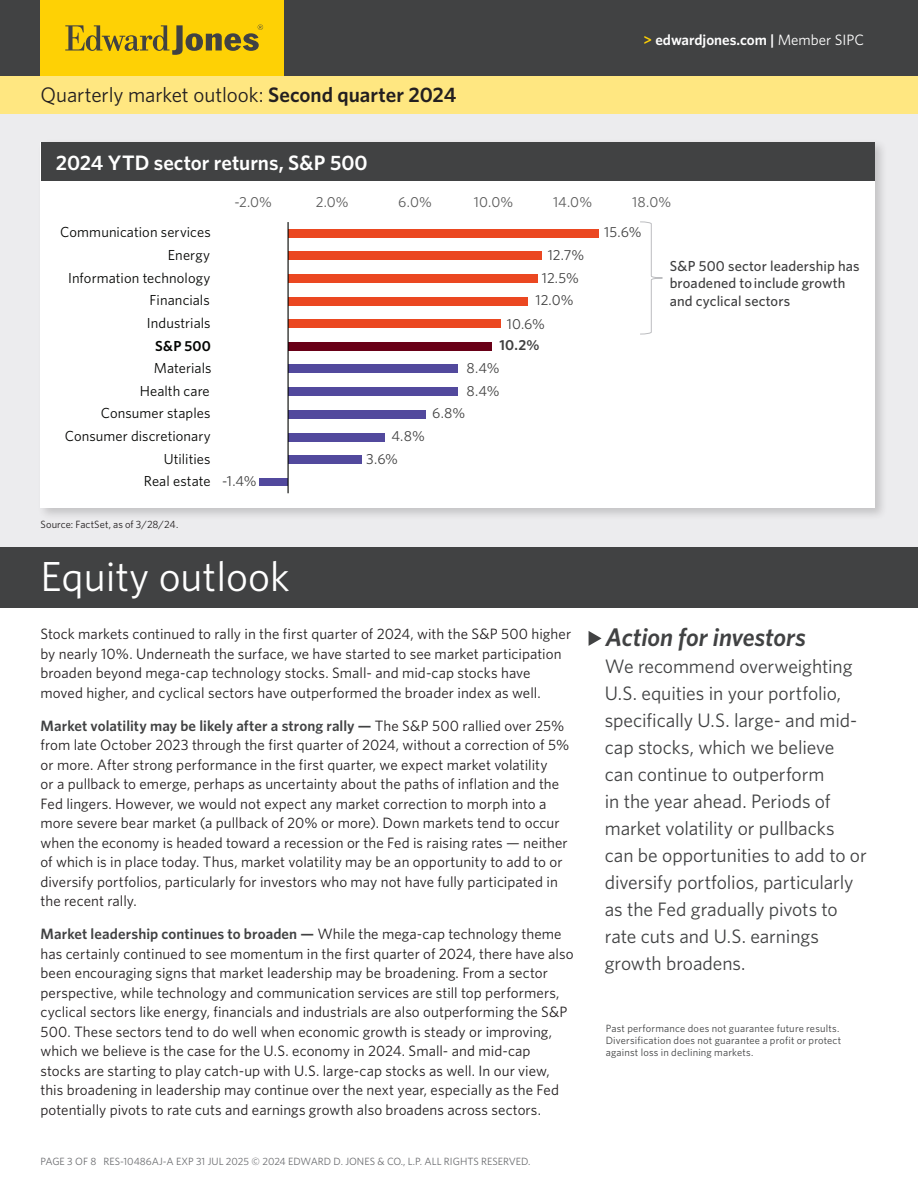
<style>
.page{position:relative;width:918px;height:1188px;background:#fff}
.page>*{position:absolute;margin:0;border:0;box-sizing:border-box;transform-origin:0 0}
.t1{font:42px "Whitney";color:#fff}
.t2{font:italic 600 25.5px "Whitney";color:#414243}
.t3{font:21px "Whitney";letter-spacing:-.005em;color:#231f20}
.t4{font:600 20.85px "Whitney";color:#fff}
.t5{font:19.5px/27px "Whitney";letter-spacing:-.005em;color:#414243}
.t6{font:15px/19.5px "Whitney";letter-spacing:.005em;color:#231f20}
.t7{font:600 15px "Whitney";color:#fff}
.t8{font:14.55px/22.6px "Whitney";letter-spacing:.005em;color:#040503;text-align:justify}
.t9{font:500 14.55px/17.7px "Whitney";letter-spacing:.01em;color:#3e3e3f}
.t10{font:14.55px/22.6px "Whitney";letter-spacing:-.005em;color:#404040}
.t11{font:14.55px "Whitney";color:#595959}
.t12{font:600 14.55px "Whitney";color:#040503}
.t13{font:600 14.55px "Whitney";color:#404040}
.t14{font:10.5px/12px "Whitney";letter-spacing:.02em;color:#414243}
.t15{font:10.5px "Whitney";color:#6c6d70}
.t16{font:10.5px "Whitney";letter-spacing:.005em;color:#231f20}
.s1{font-weight:600}
.s2{color:#fed105}
.s3{font-weight:400}
.s4{font-weight:600;color:#414243}
</style>
<div class="page">
<div style="left:0;top:113px;width:918px;height:495px;background:#ececee"></div>
<div style="left:0;top:547px;width:918px;height:61px;background:#414243"></div>
<div style="left:0;top:76px;width:918px;height:37px;background:#ffe781"></div>
<div style="left:0;top:0;width:918px;height:76px;background:#414243"></div>
<div style="left:40px;top:0;width:244px;height:76px;background:#fed105"></div>
<svg style="left:65px;top:24px;width:198px;height:31px"></svg>
<svg style="left:589px;top:631px;width:13px;height:15px"></svg>
<div style="left:37px;top:138px;width:851px;height:383px;background:#231f20;opacity:.2"></div>
<div style="left:40px;top:142px;width:835px;height:366px;background:#fff"></div>
<div style="left:41px;top:143px;width:834px;height:38px;background:#414243"></div>
<div style="left:288px;top:229px;width:311px;height:8px;background:#eb4721"></div>
<div style="left:288px;top:252px;width:254px;height:8px;background:#eb4721"></div>
<div style="left:288px;top:275px;width:249px;height:8px;background:#eb4721"></div>
<div style="left:288px;top:297px;width:240px;height:8px;background:#eb4721"></div>
<div style="left:288px;top:320px;width:213px;height:8px;background:#eb4721"></div>
<div style="left:288px;top:342px;width:204px;height:8px;background:#690017"></div>
<div style="left:288px;top:365px;width:170px;height:8px;background:#52499d"></div>
<div style="left:288px;top:388px;width:170px;height:8px;background:#52499d"></div>
<div style="left:288px;top:410px;width:137px;height:8px;background:#52499d"></div>
<div style="left:260px;top:478px;width:28px;height:8px;background:#52499d"></div>
<div style="left:288px;top:456px;width:74px;height:8px;background:#52499d"></div>
<div style="left:288px;top:433px;width:97px;height:8px;background:#52499d"></div>
<hr style="left:288px;top:222px;width:1px;height:271px;background:#040503">
<svg style="left:640px;top:221px;width:23px;height:114px"></svg>
<h3 class="t3" style="left:40px;top:81px;width:417px">Quarterly market outlook: <span class="s1">Second quarter 2024</span></h3>
<h3 class="t4" style="left:56px;top:149px;width:313px">2024 YTD sector returns, S&amp;P 500</h3>
<p class="t7" style="left:644px;top:30px;width:222px"><span class="s2">&gt;</span> edwardjones.com | <span class="s3">Member SIPC</span></p>
<p class="t8" style="left:60px;top:221px;width:152px">Communication services</p>
<p class="t8" style="left:147px;top:266px;width:65px;text-indent:-79px">Information technology Financials Industrials</p>
<p class="t12" style="left:155px;top:336px;width:57px">S&amp;P 500</p>
<p class="t8" style="left:65px;top:356px;width:148px;text-align:right">Materials<br>Health care<br>Consumer staples<br>Consumer discretionary<br>Utilities<br>Real estate</p>
<p class="t8" style="left:168px;top:243px;width:44px">Energy</p>
<p class="t11" style="left:235px;top:192px;width:39px">-2.0%</p>
<p class="t11" style="left:316px;top:192px;width:34px">2.0%</p>
<p class="t11" style="left:398px;top:192px;width:35px">6.0%</p>
<p class="t11" style="left:474px;top:192px;width:41px">10.0%</p>
<p class="t11" style="left:553px;top:192px;width:41px">14.0%</p>
<p class="t11" style="left:632px;top:192px;width:40px">18.0%</p>
<p class="t10" style="left:222px;top:470px;width:36px">-1.4%</p>
<p class="t10" style="left:366px;top:424px;width:60px;text-indent:25px">4.8%<br>3.6%</p>
<p class="t10" style="left:548px;top:243px;width:38px">12.7%</p>
<p class="t10" style="left:542px;top:266px;width:39px">12.5%</p>
<p class="t10" style="left:536px;top:288px;width:40px">12.0%</p>
<p class="t10" style="left:507px;top:312px;width:40px">10.6%</p>
<p class="t13" style="left:500px;top:336px;width:41px">10.2%</p>
<p class="t10" style="left:466px;top:356px;width:35px">8.4%<br>8.4%</p>
<p class="t10" style="left:432px;top:401px;width:35px">6.8%</p>
<p class="t10" style="left:604px;top:221px;width:39px">15.6%</p>
<p class="t9" style="left:670px;top:256px;width:191px">S&amp;P 500 sector leadership has broadened toinclude growth and cyclical sectors</p>
<p class="t16" style="left:41px;top:517px;width:139px">Source: FactSet, as of 3/28/24.</p>
<h1 class="t1" style="left:40px;top:548px;width:251px">Equity outlook</h1>
<p class="t6" style="left:40px;top:624px;width:532px">Stock markets continued to rally in the first quarter of 2024, with the S&amp;P 500 higher by nearly 10%. Underneath the surface, we have started to see market participation broaden beyond mega-cap technology stocks. Small- and mid-cap stocks have moved higher, and cyclical sectors have outperformed the broader index as well.</p>
<p class="t6" style="left:40px;top:716px;width:530px"><span class="s4">Market volatility may be likely after a strong rally —</span> The S&amp;P 500 rallied over 25% from late October 2023 through the first quarter of 2024, without a correction of 5% or more. After strong performance in the first quarter, we expect market volatility<br>or a pullback to emerge, perhaps as uncertainty about the paths of inflation and the Fed lingers. However, we would not expect any market correction to morph into a more severe bear market (a pullback of 20% or more). Down markets tend to occur when the economy is headed toward a recession or the Fed is raising rates — neither of which is in place today. Thus, market volatility may be an opportunity to add to or diversify portfolios, particularly for investors who may not have fully participated in the recent rally.</p>
<p class="t6" style="left:40px;top:924px;width:535px"><span class="s4">Market leadership continues to broaden —</span> While the mega-cap technology theme has certainly continued to see momentum in the first quarter of 2024, there have also been encouraging signs that market leadership may be broadening. From a sector perspective, while technology and communication services are still top performers, cyclical sectors like energy, financials and industrials are also outperforming the S&amp;P 500. These sectors tend to do well when economic growth is steady or improving, which we believe is the case for the U.S. economy in 2024. Small- and mid-cap stocks are starting to play catch-up with U.S. large-cap stocks as well. In our view, this broadening in leadership may continue over the next year, especially as the Fed potentially pivots to rate cuts and earnings growth also broadens across sectors.</p>
<p class="t15" style="left:40px;top:1155px;width:492px">PAGE 3 OF 8 RES-10486AJ-A EXP 31 JUL 2025 © 2024 EDWARD D. JONES &amp; CO., L.P. ALL RIGHTS RESERVED.</p>
<h2 class="t2" style="left:606px;top:620px;width:202px">Action for investors</h2>
<p class="t5" style="left:605px;top:652px;width:263px">We recommend overweighting<br>U.S. equities in your portfolio, specifically U.S. large- and mid&shy;cap stocks, which we believe can continue to outperform<br>in the year ahead. Periods of market volatility or pullbacks can be opportunities to add to or diversify portfolios, particularly as the Fed gradually pivots to rate cuts and U.S. earnings growth broadens.</p>
<p class="t14" style="left:606px;top:1022px;width:237px">Past performance does not guarantee future results.<br>Diversification does not guarantee a profit or protect against loss in declining markets.</p>
</div>
